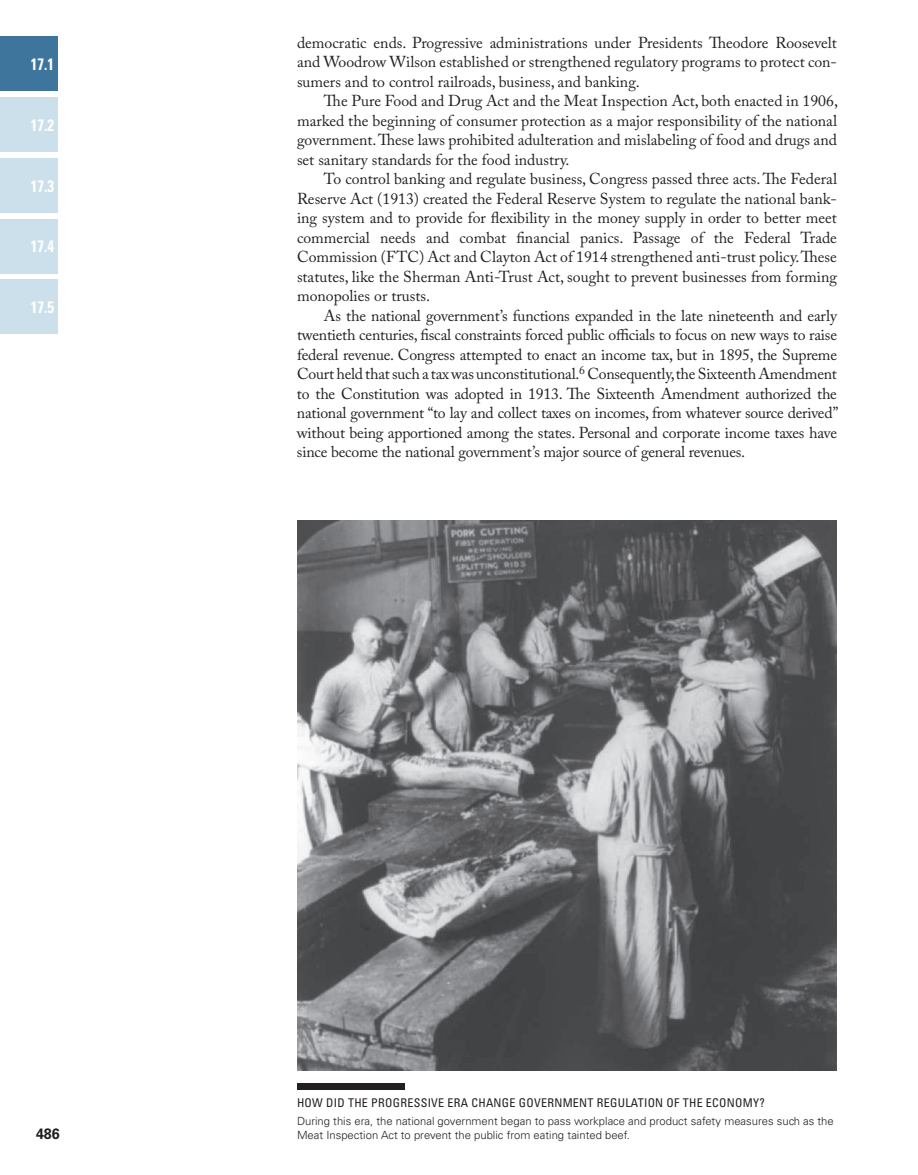
<style>
.page{position:relative;width:918px;height:1175px;background:#fff}
.page>*{position:absolute;margin:0;border:0;box-sizing:border-box;transform-origin:0 0}
.t1{font:700 condensed 16.5px "Univers LT Std";color:#fff;scale:.9 1}
.t2{font:15.75px/19.5px "Adobe Caslon Pro";color:#231f20;text-align:justify}
.t3{font:700 15px "Univers LT Std";color:#231f20;scale:.95 1}
.t4{font:condensed 12px "Univers LT Std";letter-spacing:.025em;color:#231f20}
.t5{font:300 11.25px/13.5px "Univers LT Std";color:#231f20}
</style>
<div class="page">
<div style="left:0;top:218px;width:58px;height:55px;background:#cce0eb"></div>
<div style="left:0;top:97px;width:58px;height:55px;background:#cce0eb"></div>
<div style="left:0;top:279px;width:58px;height:55px;background:#cce0eb"></div>
<div style="left:0;top:158px;width:58px;height:55px;background:#cce0eb"></div>
<div style="left:0;top:36px;width:58px;height:55px;background:#3e759c"></div>
<img style="left:297px;top:521px;width:540px;height:549px">
<div style="left:297px;top:1083px;width:108px;height:6px;background:#231f20"></div>
<p class="t1" style="left:31px;top:54px;width:27px">17.1</p>
<p class="t1" style="left:31px;top:115px;width:27px">17.2</p>
<p class="t1" style="left:31px;top:175px;width:27px">17.3</p>
<p class="t1" style="left:31px;top:236px;width:27px">17.4</p>
<p class="t1" style="left:31px;top:297px;width:27px">17.5</p>
<p class="t2" style="left:297px;top:32px;width:542px">democratic ends. Progressive administrations under Presidents Theodore Roosevelt and Woodrow Wilson established or strengthened regulatory programs to protect con&shy;sumers and to control railroads, business, and banking.</p>
<p class="t2" style="left:297px;top:91px;width:543px;text-indent:27px">The Pure Food and Drug Act and the Meat Inspection Act, both enacted in 1906, marked the beginning of consumer protection as a major responsibility of the national government. These laws prohibited adulteration and mislabeling of food and drugs and set sanitary standards for the food industry.</p>
<p class="t2" style="left:297px;top:169px;width:542px;text-indent:27px">To control banking and regulate business, Congress passed three acts. The Federal Reserve Act (1913) created the Federal Reserve System to regulate the national bank&shy;ing system and to provide for flexibility in the money supply in order to better meet commercial needs and combat financial panics. Passage of the Federal Trade Commission (FTC) Act and Clayton Act of 1914 strengthened anti-trust policy. These statutes, like the Sherman Anti-Trust Act, sought to prevent businesses from forming monopolies or trusts.</p>
<p class="t2" style="left:297px;top:305px;width:543px;text-indent:27px">As the national government’s functions expanded in the late nineteenth and early twentieth centuries, fiscal constraints forced public officials to focus on new ways to raise federal revenue. Congress attempted to enact an income tax, but in 1895, the Supreme Court held that such a tax was unconstitutional.<sup>6</sup> Consequently, the Sixteenth Amendment to the Constitution was adopted in 1913. The Sixteenth Amendment authorized the national government “to lay and collect taxes on incomes, from whatever source derived” without being apportioned among the states. Personal and corporate income taxes have since become the national government’s major source of general revenues.</p>
<p class="t3" style="left:36px;top:1124px;width:27px">486</p>
<p class="t4" style="left:297px;top:1095px;width:59px">HOW DID THE</p>
<p class="t4" style="left:371px;top:1095px;width:37px">PROGRESS</p>
<p class="t4" style="left:428px;top:1095px;width:28px">IVE ERA</p>
<p class="t4" style="left:471px;top:1095px;width:219px">CHANGE GOVERNMENT REGULATION OF THE</p>
<p class="t4" style="left:706px;top:1095px;width:60px">ECONOMY?</p>
<p class="t5" style="left:297px;top:1114px;width:538px">During this era, the national government began to pass workplace and product safety measures such as the<br>Meat Inspection Act to prevent the public from eating tainted beef.</p>
</div>
